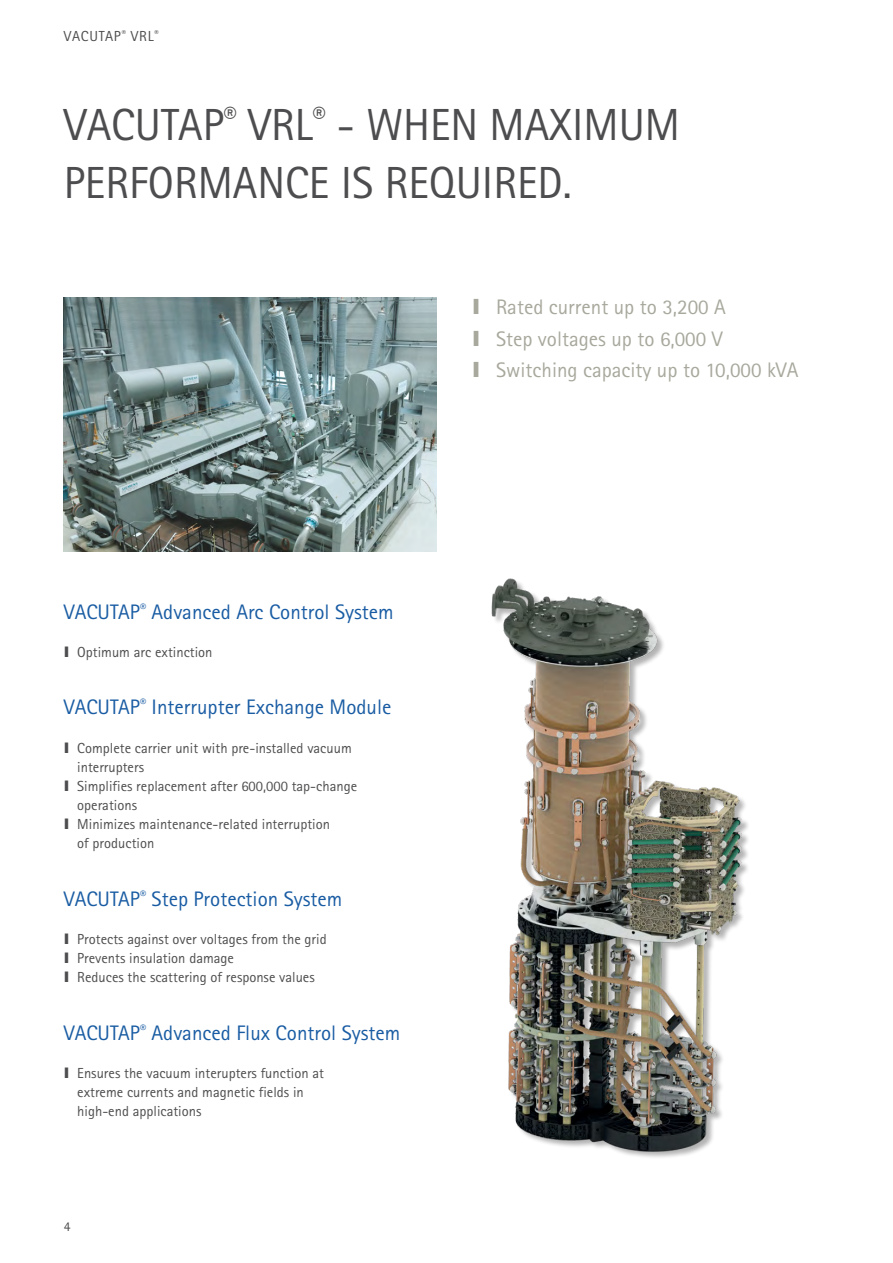
<style>
.page{position:relative;width:893px;height:1263px;background:#fff}
.page>*{position:absolute;margin:0;border:0;box-sizing:border-box;transform-origin:0 0}
.t1{font:45px/57.4px "Rotis Sans Serif";color:#4d4d4f}
.t2{font:21px "Rotis Sans Serif";color:#195ca3}
.t3{font:21px/31.5px "Rotis Sans Serif";color:#a8a89d}
.t4{font:14.55px/19.2px "Rotis Sans Serif";color:#4d4d4f}
.t5{font:14.55px "Rotis Sans Serif";letter-spacing:.05em;color:#4d4d4f}
.t6{font:13.5px "Rotis Sans Serif";color:#4d4d4f}
.s1{font-family:"Arial";font-weight:900}
</style>
<div class="page">
<img style="left:491px;top:578px;width:257px;height:580px">
<img style="left:64px;top:298px;width:373px;height:253px">
<p class="t5" style="left:64px;top:27px;width:96px">VACUTAP<sup>®</sup> VRL<sup>®</sup></p>
<h1 class="t1" style="left:64px;top:96px;width:618px">VACUTAP<sup>®</sup> VRL<sup>®</sup> - WHEN MAXIMUM<br>PERFORMANCE IS REQUIRED.</h1>
<h2 class="t3" style="left:472px;top:291px;width:328px"><span class="s1">I</span> Rated current up to 3,200 A<br><span class="s1">I</span> Step voltages up to 6,000 V<br><span class="s1">I</span> Switching capacity up to 10,000 kVA</h2>
<h2 class="t2" style="left:64px;top:599px;width:331px">VACUTAP<sup>®</sup> Advanced Arc Control System</h2>
<p class="t4" style="left:64px;top:642px;width:150px"><span class="s1">I</span> Optimum arc extinction</p>
<h2 class="t2" style="left:64px;top:695px;width:329px">VACUTAP<sup>®</sup> Interrupter Exchange Module</h2>
<p class="t4" style="left:64px;top:738px;width:290px"><span class="s1">I</span> Complete carrier unit with pre-installed vacuum</p>
<p class="t4" style="left:77px;top:757px;width:68px">interrupters</p>
<p class="t4" style="left:64px;top:776px;width:295px"><span class="s1">I</span> Simplifies replacement after 600,000 tap-change</p>
<p class="t4" style="left:77px;top:795px;width:61px">operations</p>
<p class="t4" style="left:64px;top:815px;width:268px"><span class="s1">I</span> Minimizes maintenance-related interruption</p>
<p class="t4" style="left:77px;top:834px;width:79px">of production</p>
<h2 class="t2" style="left:64px;top:886px;width:280px">VACUTAP<sup>®</sup> Step Protection System</h2>
<p class="t4" style="left:64px;top:929px;width:264px"><span class="s1">I</span> Protects against over voltages from the grid<br><span class="s1">I</span> Prevents insulation damage<br><span class="s1">I</span> Reduces the scattering of response values</p>
<h2 class="t2" style="left:64px;top:1020px;width:338px">VACUTAP<sup>®</sup> Advanced Flux Control System</h2>
<p class="t4" style="left:77px;top:1063px;width:248px;text-indent:-14px"><span class="s1">I</span> Ensures the vacuum interupters function at extreme currents and magnetic fields in high-end applications</p>
<p class="t6" style="left:64px;top:1218px;width:8px">4</p>
</div>
